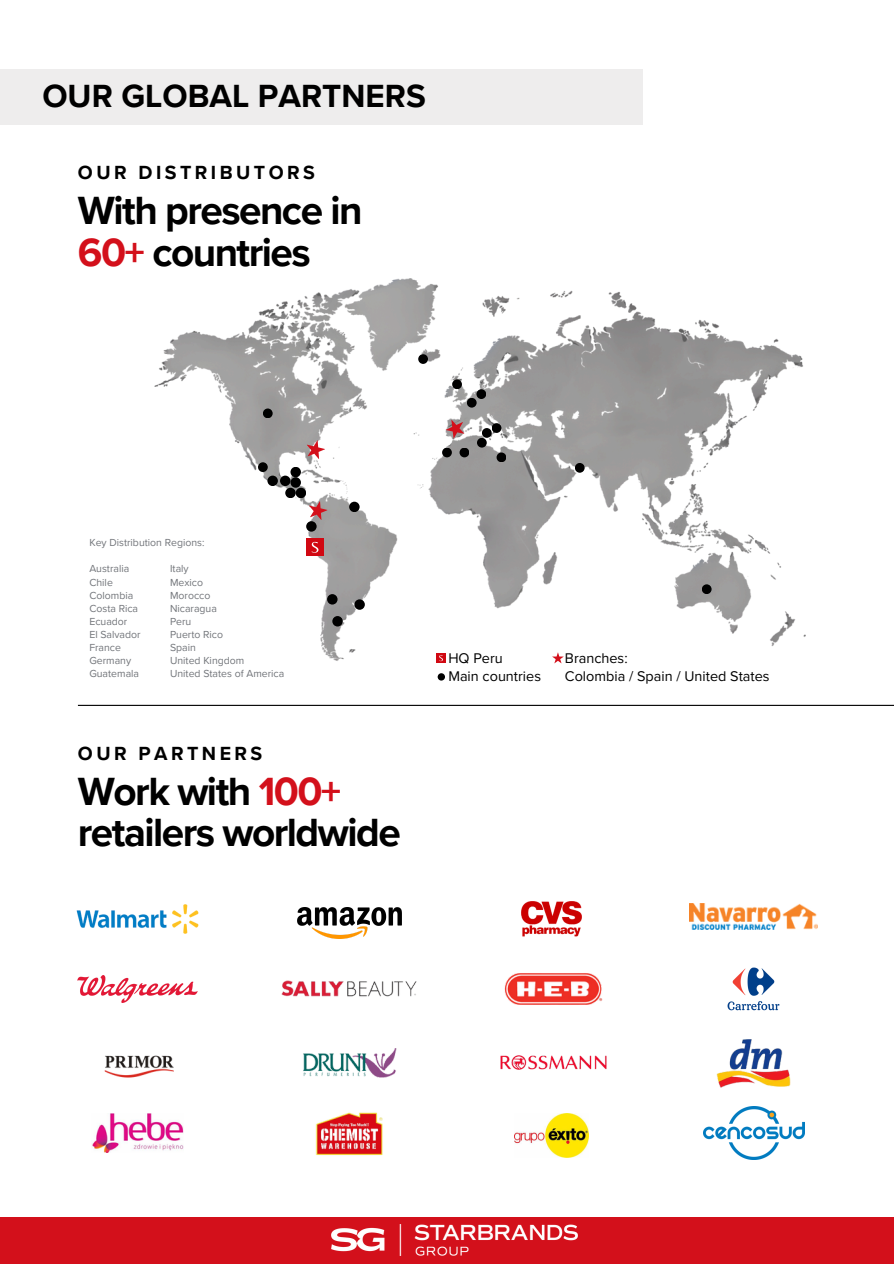
<style>
.page{position:relative;width:894px;height:1264px;background:#fff}
.page>*{position:absolute;margin:0;border:0;box-sizing:border-box;transform-origin:0 0}
.t1{font:700 40.5px/41.7px "Proxima Nova";letter-spacing:-.04em;color:#000}
.t2{font:700 33px "Proxima Nova";color:#000}
.t3{font:700 19.5px "Proxima Nova";letter-spacing:.175em;color:#000}
.t4{font:14.4px/18px "Proxima Nova";color:#000}
.t5{font:10.5px "Proxima Nova";color:#72757a}
.s1{color:#d3101b}
</style>
<div class="page">
<div style="left:0;top:1216px;width:893px;height:47px;background:#d3101b"></div>
<div style="left:0;top:70px;width:642px;height:55px;background:#edecec"></div>
<hr style="left:78px;top:704px;width:815px;height:2px;background:#000">
<img style="left:316px;top:1112px;width:67px;height:44px">
<img style="left:303px;top:1048px;width:93px;height:29px">
<img style="left:281px;top:980px;width:135px;height:17px">
<img style="left:298px;top:907px;width:103px;height:31px">
<img style="left:727px;top:967px;width:53px;height:44px">
<img style="left:689px;top:903px;width:128px;height:26px">
<img style="left:703px;top:1106px;width:101px;height:53px">
<img style="left:716px;top:1039px;width:75px;height:49px">
<img style="left:514px;top:1113px;width:74px;height:44px">
<img style="left:500px;top:1055px;width:107px;height:15px">
<img style="left:521px;top:901px;width:61px;height:36px">
<img style="left:504px;top:973px;width:99px;height:32px">
<img style="left:104px;top:1055px;width:69px;height:22px">
<img style="left:76px;top:904px;width:123px;height:29px">
<img style="left:92px;top:1113px;width:91px;height:39px">
<img style="left:77px;top:975px;width:121px;height:27px">
<img style="left:154px;top:278px;width:652px;height:403px">
<div style="left:701px;top:584px;width:10px;height:10px;background:#000;border-radius:50%"></div>
<div style="left:574px;top:463px;width:10px;height:10px;background:#000;border-radius:50%"></div>
<div style="left:496px;top:452px;width:10px;height:10px;background:#000;border-radius:50%"></div>
<div style="left:459px;top:447px;width:10px;height:10px;background:#000;border-radius:50%"></div>
<div style="left:442px;top:447px;width:10px;height:10px;background:#000;border-radius:50%"></div>
<div style="left:477px;top:438px;width:9px;height:9px;background:#000;border-radius:50%"></div>
<div style="left:418px;top:354px;width:10px;height:10px;background:#000;border-radius:50%"></div>
<div style="left:452px;top:379px;width:10px;height:10px;background:#000;border-radius:50%"></div>
<div style="left:466px;top:398px;width:10px;height:9px;background:#000;border-radius:50%"></div>
<div style="left:476px;top:389px;width:10px;height:10px;background:#000;border-radius:50%"></div>
<div style="left:491px;top:423px;width:10px;height:10px;background:#000;border-radius:50%"></div>
<svg style="left:481px;top:428px;width:10px;height:10px"></svg>
<div style="left:263px;top:408px;width:9px;height:10px;background:#000;border-radius:50%"></div>
<div style="left:267px;top:475px;width:11px;height:11px;background:#000;border-radius:50%"></div>
<div style="left:258px;top:462px;width:10px;height:10px;background:#000;border-radius:50%"></div>
<div style="left:290px;top:467px;width:11px;height:10px;background:#000;border-radius:50%"></div>
<div style="left:280px;top:475px;width:10px;height:11px;background:#000;border-radius:50%"></div>
<div style="left:306px;top:521px;width:10px;height:10px;background:#000;border-radius:50%"></div>
<div style="left:349px;top:501px;width:10px;height:11px;background:#000;border-radius:50%"></div>
<div style="left:327px;top:594px;width:10px;height:10px;background:#000;border-radius:50%"></div>
<div style="left:354px;top:599px;width:11px;height:11px;background:#000;border-radius:50%"></div>
<div style="left:332px;top:616px;width:11px;height:10px;background:#000;border-radius:50%"></div>
<div style="left:290px;top:477px;width:11px;height:11px;background:#000;border-radius:50%"></div>
<div style="left:285px;top:488px;width:10px;height:10px;background:#000;border-radius:50%"></div>
<div style="left:295px;top:488px;width:11px;height:10px;background:#000;border-radius:50%"></div>
<svg style="left:436px;top:653px;width:9px;height:9px"></svg>
<svg style="left:306px;top:440px;width:19px;height:19px"></svg>
<div style="left:437px;top:673px;width:8px;height:7px;background:#000;border-radius:50%"></div>
<svg style="left:309px;top:501px;width:19px;height:19px"></svg>
<svg style="left:445px;top:419px;width:19px;height:20px"></svg>
<svg style="left:552px;top:652px;width:11px;height:11px"></svg>
<img style="left:306px;top:538px;width:17px;height:17px">
<img style="left:331px;top:1224px;width:246px;height:31px">
<h1 class="t2" style="left:42px;top:76px;width:385px">OUR GLOBAL PARTNERS</h1>
<h3 class="t3" style="left:78px;top:161px;width:238px">OUR DISTRIBUTORS</h3>
<h2 class="t1" style="left:78px;top:191px;width:286px">With presence in<br><span class="s1">60+</span> countries</h2>
<p class="t5" style="left:89px;top:536px;width:117px">Key Distribution Regions:</p>
<p class="t5" style="left:89px;top:562px;width:41px">Australia</p>
<p class="t5" style="left:89px;top:576px;width:25px">Chile</p>
<p class="t5" style="left:89px;top:589px;width:45px">Colombia</p>
<p class="t5" style="left:89px;top:602px;width:50px">Costa Rica</p>
<p class="t5" style="left:89px;top:615px;width:40px">Ecuador</p>
<p class="t5" style="left:89px;top:628px;width:53px">El Salvador</p>
<p class="t5" style="left:89px;top:641px;width:33px">France</p>
<p class="t5" style="left:89px;top:654px;width:43px">Germany</p>
<p class="t5" style="left:89px;top:667px;width:51px">Guatemala</p>
<p class="t5" style="left:170px;top:562px;width:20px">Italy</p>
<p class="t5" style="left:170px;top:576px;width:35px">Mexico</p>
<p class="t5" style="left:170px;top:589px;width:42px">Morocco</p>
<p class="t5" style="left:170px;top:602px;width:48px">Nicaragua</p>
<p class="t5" style="left:170px;top:615px;width:23px">Peru</p>
<p class="t5" style="left:170px;top:628px;width:55px">Puerto Rico</p>
<p class="t5" style="left:170px;top:641px;width:27px">Spain</p>
<p class="t5" style="left:170px;top:654px;width:76px">United Kingdom</p>
<p class="t5" style="left:170px;top:667px;width:116px">United States of America</p>
<p class="t3" style="left:78px;top:741px;width:186px">OUR PARTNERS</p>
<p class="t1" style="left:78px;top:771px;width:324px">Work with <span class="s1">100+ </span>retailers worldwide</p>
<h4 class="t4" style="left:448px;top:650px;width:94px">HQ Peru<br>Main countries</h4>
<h4 class="t4" style="left:564px;top:650px;width:206px">Branches:<br>Colombia / Spain / United States</h4>
</div>
